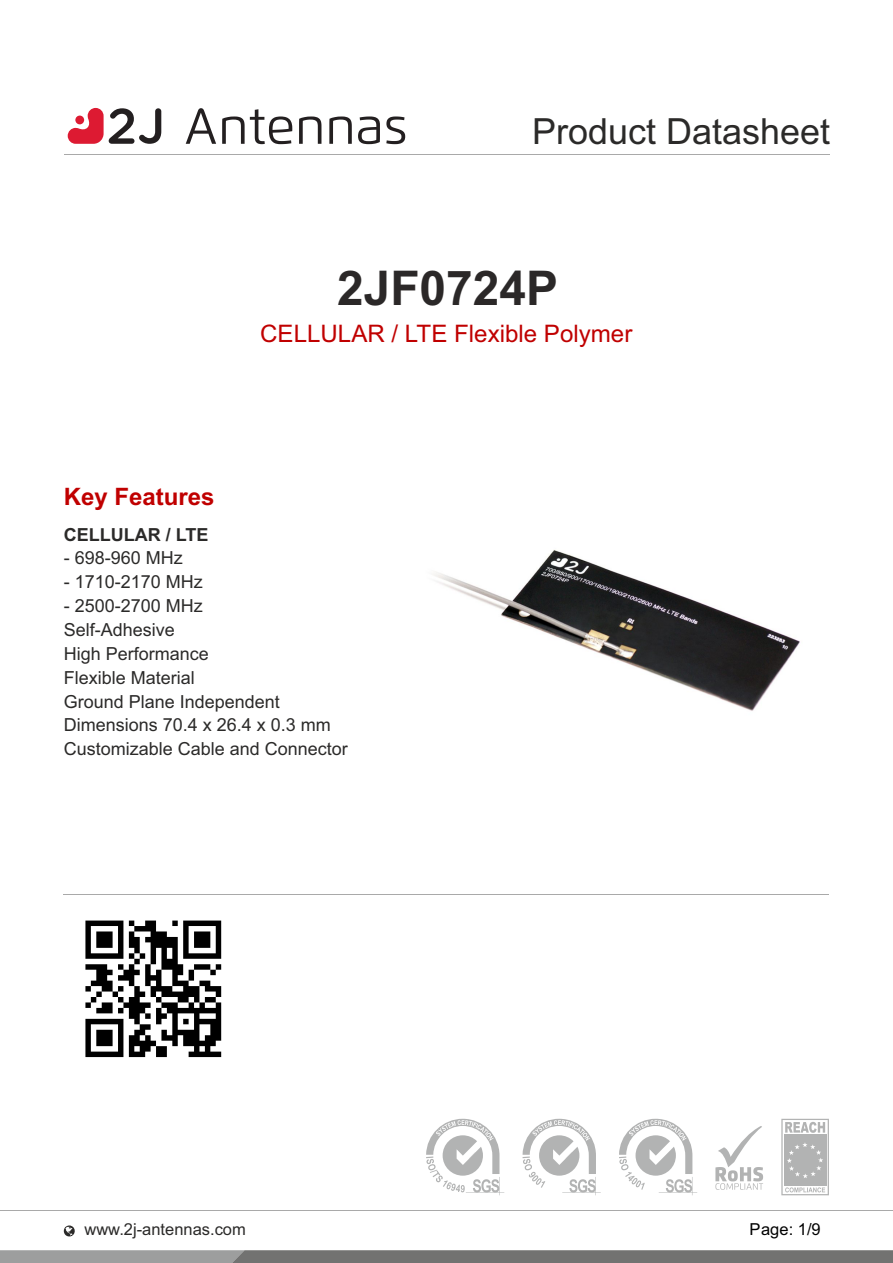
<style>
.page{position:relative;width:893px;height:1263px;background:#fff}
.page>*{position:absolute;margin:0;border:0;box-sizing:border-box;transform-origin:0 0}
.t1{font:700 47.85px "Arial";color:#2b2828}
.t2{font:36px "Arial";color:#2b2a29}
.t3{font:24.15px "Arial";color:#c00000}
.t4{font:700 24px "Arial";color:#c00000}
.t5{font:18px/23.9px "Arial";color:#2b2a29}
.t6{font:700 18px "Arial";color:#2b2a29}
.t7{font:16.5px "Arial";color:#2b2a29}
.t8{font:16.5px "Arial";color:#000}
</style>
<div class="page">
<img style="left:433px;top:550px;width:367px;height:161px">
<svg style="left:0;top:1250px;width:893px;height:13px;background:#7f807f"></svg>
<hr style="left:0;top:1210px;width:893px;height:1px;background:#a9a9a9">
<svg style="left:63px;top:1225px;width:12px;height:11px"></svg>
<svg style="left:426px;top:1119px;width:78px;height:76px"></svg>
<svg style="left:619px;top:1119px;width:78px;height:76px"></svg>
<svg style="left:523px;top:1119px;width:78px;height:76px"></svg>
<svg style="left:715px;top:1126px;width:48px;height:64px"></svg>
<svg style="left:781px;top:1119px;width:48px;height:76px"></svg>
<hr style="left:64px;top:895px;width:765px;height:1px;background:#a9a9a9">
<img style="left:85px;top:920px;width:137px;height:138px">
<hr style="left:64px;top:154px;width:765px;height:1px;background:#a9a9a9">
<svg style="left:68px;top:108px;width:93px;height:36px"></svg>
<div style="left:75px;top:116px;width:9px;height:8px;background:#dd1a32;border-radius:50%"></div>
<svg style="left:186px;top:108px;width:219px;height:36px"></svg>
<h2 class="t2" style="left:532px;top:118px;width:300px">Product Datasheet</h2>
<h1 class="t1" style="left:337px;top:270px;width:222px">2JF0724P</h1>
<h3 class="t3" style="left:260px;top:324px;width:374px">CELLULAR / LTE Flexible Polymer</h3>
<h3 class="t4" style="left:64px;top:487px;width:152px">Key Features</h3>
<p class="t6" style="left:64px;top:527px;width:146px">CELLULAR / LTE</p>
<p class="t5" style="left:64px;top:548px;width:121px">- 698-960 MHz</p>
<p class="t5" style="left:64px;top:572px;width:141px">- 1710-2170 MHz</p>
<p class="t5" style="left:64px;top:595px;width:286px">- 2500-2700 MHz<br>Self-Adhesive<br>High Performance<br>Flexible Material<br>Ground Plane Independent<br>Dimensions 70.4 x 26.4 x 0.3 mm<br>Customizable Cable and Connector</p>
<p class="t7" style="left:84px;top:1223px;width:163px">www.2j-antennas.com</p>
<p class="t8" style="left:749px;top:1223px;width:73px">Page: 1/9</p>
</div>
